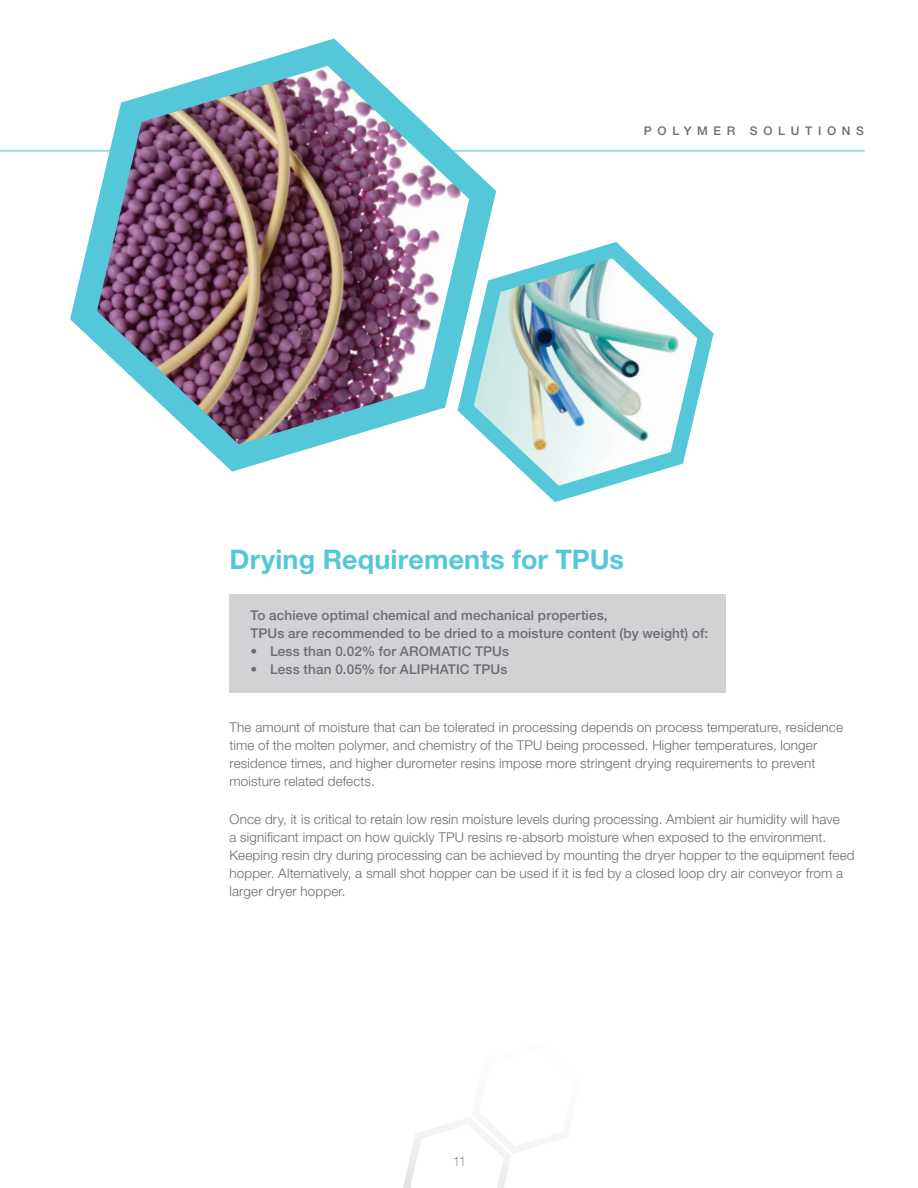
<style>
.page{position:relative;width:918px;height:1188px;background:#fff}
.page>*{position:absolute;margin:0;border:0;box-sizing:border-box;transform-origin:0 0}
.Subheads{font:700 27px "Helvetica Neue LT Pro";letter-spacing:.005em;color:#54c7d9}
.body_copy{font:300 13.5px/18px "Helvetica Neue LT Pro";letter-spacing:.01em;color:#6c6d70}
.body_copy-2{font:500 13.5px/18px "Helvetica Neue LT Pro";letter-spacing:.01em;color:#6c6d70}
.t1{font:300 13.5px "Helvetica Neue LT Pro";color:#95979a}
.t2{font:500 12px "Helvetica Neue LT Pro";letter-spacing:.475em;color:#6c6d70}
</style>
<div class="page">
<hr style="left:0;top:150px;width:865px;height:1px;background:#54c7d9">
<svg style="left:403px;top:1126px;width:126px;height:62px"></svg>
<svg style="left:57px;top:38px;width:453px;height:434px"></svg>
<svg style="left:449px;top:229px;width:265px;height:273px"></svg>
<div style="left:230px;top:594px;width:496px;height:98px;background:#d1d2d4"></div>
<p class="t2" style="left:644px;top:124px;width:222px">POLYMER SOLUTIONS</p>
<p class="Subheads" style="left:230px;top:543px;width:396px">Drying Requirements for TPUs</p>
<p class="body_copy-2" style="left:251px;top:606px;width:459px">To achieve optimal chemical and mechanical properties,<br>TPUs are recommended to be dried to a moisture content (by weight) of:</p>
<p class="body_copy-2" style="left:251px;top:642px;width:260px">• Less than 0.02% for AROMATIC TPUs</p>
<p class="body_copy-2" style="left:251px;top:660px;width:258px">• Less than 0.05% for ALIPHATIC TPUs</p>
<p class="body_copy" style="left:230px;top:718px;width:615px">The amount of moisture that can be tolerated in processing depends on process temperature, residence time of the molten polymer, and chemistry of the TPU being processed. Higher temperatures, longer residence times, and higher durometer resins impose more stringent drying requirements to prevent moisture related defects.</p>
<p class="body_copy" style="left:230px;top:810px;width:627px">Once dry, it is critical to retain low resin moisture levels during processing. Ambient air humidity will have<br>a significant impact on how quickly TPU resins re-absorb moisture when exposed to the environment.<br>Keeping resin dry during processing can be achieved by mounting the dryer hopper to the equipment feed hopper. Alternatively, a small shot hopper can be used if it is fed by a closed loop dry air conveyor from a larger dryer hopper.</p>
<p class="t1" style="left:453px;top:1153px;width:15px">11</p>
</div>
